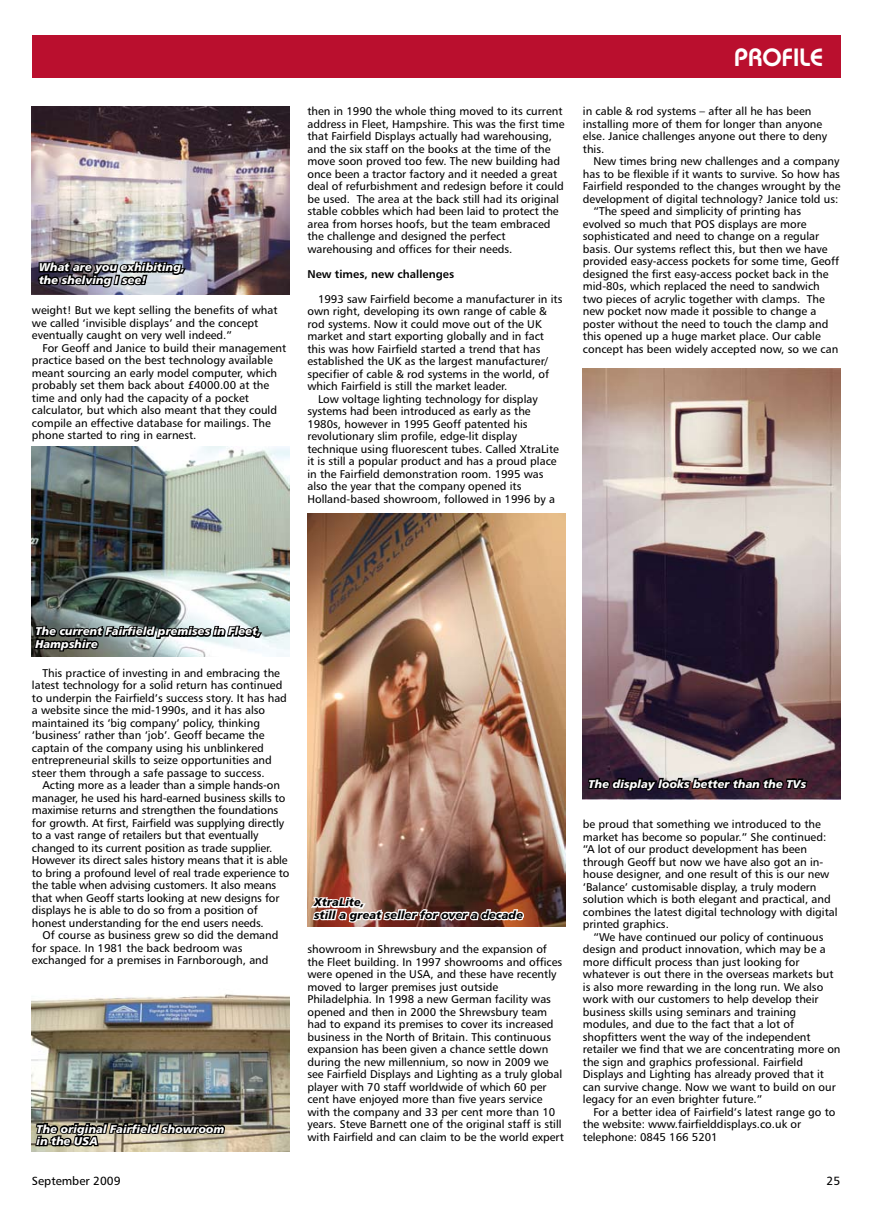
<style>
.page{position:relative;width:869px;height:1205px;background:#fff}
.page>*{position:absolute;margin:0;border:0;box-sizing:border-box;transform-origin:0 0}
.t1{font:600 25px "Bauhaus IT Cby BT";color:#fff}
.t2{font:11.88px "Humanist 777 BT Roman B";color:#000}
.t3{font:11.25px/12.5px "Humanist 777 BT Roman B";color:#000}
.t4{font:11.25px/12.5px "Humanist 777 BT Black Italic B";color:#fff}
.t5{font:11.25px/12.5px "Humanist 777 BT Black Italic B";color:#000}
.t6{font:11.25px "Humanist 777 BT Bold B";color:#000}
</style>
<div class="page">
<div style="left:32px;top:35px;width:808px;height:43px;background:#ba0f2e"></div>
<img style="left:32px;top:446px;width:257px;height:210px">
<img style="left:582px;top:368px;width:258px;height:432px">
<img style="left:32px;top:994px;width:257px;height:158px">
<img style="left:32px;top:106px;width:257px;height:188px">
<img style="left:307px;top:513px;width:258px;height:413px">
<img style="left:36px;top:244px;width:152px;height:51px">
<svg style="left:32px;top:608px;width:232px;height:49px"></svg>
<svg style="left:34px;top:1105px;width:192px;height:47px;background:#686357"></svg>
<img style="left:308px;top:895px;width:217px;height:32px">
<svg style="left:586px;top:760px;width:222px;height:40px;background:#564650"></svg>
<p class="t4" style="left:39px;top:261px;width:147px">What are you exhibiting, the shelving I see!</p>
<p class="t3" style="left:32px;top:304px;width:247px">weight! But we kept selling the benefits of what we called ‘invisible displays’ and the concept eventually caught on very well indeed.”</p>
<p class="t3" style="left:32px;top:341px;width:256px;text-indent:11px">For Geoff and Janice to build their management practice based on the best technology available meant sourcing an early model computer, which probably set them back about £4000.00 at the time and only had the capacity of a pocket calculator, but which also meant that they could compile an effective database for mailings. The phone started to ring in earnest.</p>
<p class="t3" style="left:307px;top:105px;width:258px">then in 1990 the whole thing moved to its current address in Fleet, Hampshire. This was the first time that Fairfield Displays actually had warehousing, and the six staff on the books at the time of the move soon proved too few. The new building had once been a tractor factory and it needed a great deal of refurbishment and redesign before it could be used. The area at the back still had its original stable cobbles which had been laid to protect the area from horses hoofs, but the team embraced the challenge and designed the perfect warehousing and offices for their needs.</p>
<p class="t6" style="left:307px;top:267px;width:148px">New times, new challenges</p>
<p class="t3" style="left:318px;top:292px;width:246px">1993 saw Fairfield become a manufacturer in its</p>
<p class="t3" style="left:307px;top:305px;width:241px">own right, developing its own range of cable &amp;</p>
<p class="t3" style="left:307px;top:317px;width:236px">rod systems. Now it could move out of the UK</p>
<p class="t3" style="left:307px;top:330px;width:238px">market and start exporting globally and in fact</p>
<p class="t3" style="left:307px;top:342px;width:234px">this was how Fairfield started a trend that has</p>
<p class="t3" style="left:307px;top:355px;width:242px">established the UK as the largest manufacturer/</p>
<p class="t3" style="left:307px;top:367px;width:243px">specifier of cable &amp; rod systems in the world, of</p>
<p class="t3" style="left:307px;top:380px;width:201px">which Fairfield is still the market leader.</p>
<p class="t3" style="left:318px;top:392px;width:221px">Low voltage lighting technology for display</p>
<p class="t3" style="left:307px;top:405px;width:225px">systems had been introduced as early as the</p>
<p class="t3" style="left:307px;top:417px;width:221px">1980s, however in 1995 Geoff patented his</p>
<p class="t3" style="left:307px;top:430px;width:211px">revolutionary slim profile, edge-lit display</p>
<p class="t3" style="left:307px;top:442px;width:253px">technique using fluorescent tubes. Called XtraLite</p>
<p class="t3" style="left:307px;top:455px;width:251px">it is still a popular product and has a proud place</p>
<p class="t3" style="left:307px;top:467px;width:237px">in the Fairfield demonstration room. 1995 was</p>
<p class="t3" style="left:307px;top:480px;width:215px">also the year that the company opened its</p>
<p class="t3" style="left:307px;top:492px;width:249px">Holland-based showroom, followed in 1996 by a</p>
<h1 class="t1" style="left:733px;top:42px;width:90px">PROFILE</h1>
<p class="t3" style="left:582px;top:105px;width:246px">in cable &amp; rod systems – after all he has been installing more of them for longer than anyone else. Janice challenges anyone out there to deny this.</p>
<p class="t3" style="left:593px;top:155px;width:247px">New times bring new challenges and a company</p>
<p class="t3" style="left:582px;top:167px;width:258px">has to be flexible if it wants to survive. So how has</p>
<p class="t3" style="left:582px;top:180px;width:259px">Fairfield responded to the changes wrought by the</p>
<p class="t3" style="left:582px;top:192px;width:257px">development of digital technology? Janice told us:</p>
<p class="t3" style="left:593px;top:205px;width:209px">“The speed and simplicity of printing has</p>
<p class="t3" style="left:582px;top:217px;width:225px">evolved so much that POS displays are more</p>
<p class="t3" style="left:582px;top:230px;width:238px">sophisticated and need to change on a regular</p>
<p class="t3" style="left:582px;top:242px;width:246px">basis. Our systems reflect this, but then we have</p>
<p class="t3" style="left:582px;top:255px;width:258px">provided easy-access pockets for some time, Geoff</p>
<p class="t3" style="left:582px;top:267px;width:247px">designed the first easy-access pocket back in the</p>
<p class="t3" style="left:582px;top:280px;width:238px">mid-80s, which replaced the need to sandwich</p>
<p class="t3" style="left:582px;top:292px;width:243px">two pieces of acrylic together with clamps. The</p>
<p class="t3" style="left:582px;top:305px;width:235px">new pocket now made it possible to change a</p>
<p class="t3" style="left:582px;top:317px;width:247px">poster without the need to touch the clamp and</p>
<p class="t3" style="left:582px;top:330px;width:239px">this opened up a huge market place. Our cable</p>
<p class="t3" style="left:582px;top:342px;width:257px">concept has been widely accepted now, so we can</p>
<p class="t4" style="left:35px;top:625px;width:227px">The current Fairfield premises in Fleet,<br>Hampshire</p>
<p class="t3" style="left:32px;top:666px;width:256px;text-indent:11px">This practice of investing in and embracing the latest technology for a solid return has continued to underpin the Fairfield’s success story. It has had a website since the mid-1990s, and it has also maintained its ‘big company’ policy, thinking ‘business’ rather than ‘job’. Geoff became the captain of the company using his unblinkered entrepreneurial skills to seize opportunities and steer them through a safe passage to success.</p>
<p class="t3" style="left:32px;top:779px;width:259px;text-indent:11px">Acting more as a leader than a simple hands-on manager, he used his hard-earned business skills to maximise returns and strengthen the foundations for growth. At first, Fairfield was supplying directly to a vast range of retailers but that eventually changed to its current position as trade supplier.<br>However its direct sales history means that it is able to bring a profound level of real trade experience to the table when advising customers. It also means that when Geoff starts looking at new designs for displays he is able to do so from a position of honest understanding for the end users needs.</p>
<p class="t3" style="left:32px;top:929px;width:248px;text-indent:11px">Of course as business grew so did the demand for space. In 1981 the back bedroom was exchanged for a premises in Farnborough, and</p>
<p class="t4" style="left:37px;top:1122px;width:189px">The original Fairfield showroom in the USA</p>
<p class="t5" style="left:314px;top:896px;width:210px">XtraLite,<br>still a great seller for over a decade</p>
<p class="t3" style="left:307px;top:942px;width:258px">showroom in Shrewsbury and the expansion of the Fleet building. In 1997 showrooms and offices were opened in the USA, and these have recently moved to larger premises just outside Philadelphia. In 1998 a new German facility was opened and then in 2000 the Shrewsbury team had to expand its premises to cover its increased business in the North of Britain. This continuous expansion has been given a chance settle down during the new millennium, so now in 2009 we see Fairfield Displays and Lighting as a truly global player with 70 staff worldwide of which 60 per cent have enjoyed more than five years service with the company and 33 per cent more than 10 years. Steve Barnett one of the original staff is still with Fairfield and can claim to be the world expert</p>
<p class="t4" style="left:588px;top:777px;width:219px">The display looks better than the TVs</p>
<p class="t3" style="left:582px;top:817px;width:256px">be proud that something we introduced to the market has become so popular.” She continued: “A lot of our product development has been through Geoff but now we have also got an in&shy;house designer, and one result of this is our new ‘Balance’ customisable display, a truly modern solution which is both elegant and practical, and combines the latest digital technology with digital printed graphics.</p>
<p class="t3" style="left:582px;top:930px;width:259px;text-indent:11px">“We have continued our policy of continuous design and product innovation, which may be a more difficult process than just looking for whatever is out there in the overseas markets but is also more rewarding in the long run. We also work with our customers to help develop their business skills using seminars and training modules, and due to the fact that a lot of shopfitters went the way of the independent retailer we find that we are concentrating more on the sign and graphics professional. Fairfield Displays and Lighting has already proved that it can survive change. Now we want to build on our legacy for an even brighter future.”</p>
<p class="t3" style="left:582px;top:1105px;width:254px;text-indent:11px">For a better idea of Fairfield’s latest range go to the website: www.fairfielddisplays.co.uk or telephone: 0845 166 5201</p>
<p class="t2" style="left:32px;top:1173px;width:90px">September 2009</p>
<p class="t2" style="left:826px;top:1173px;width:15px">25</p>
</div>
